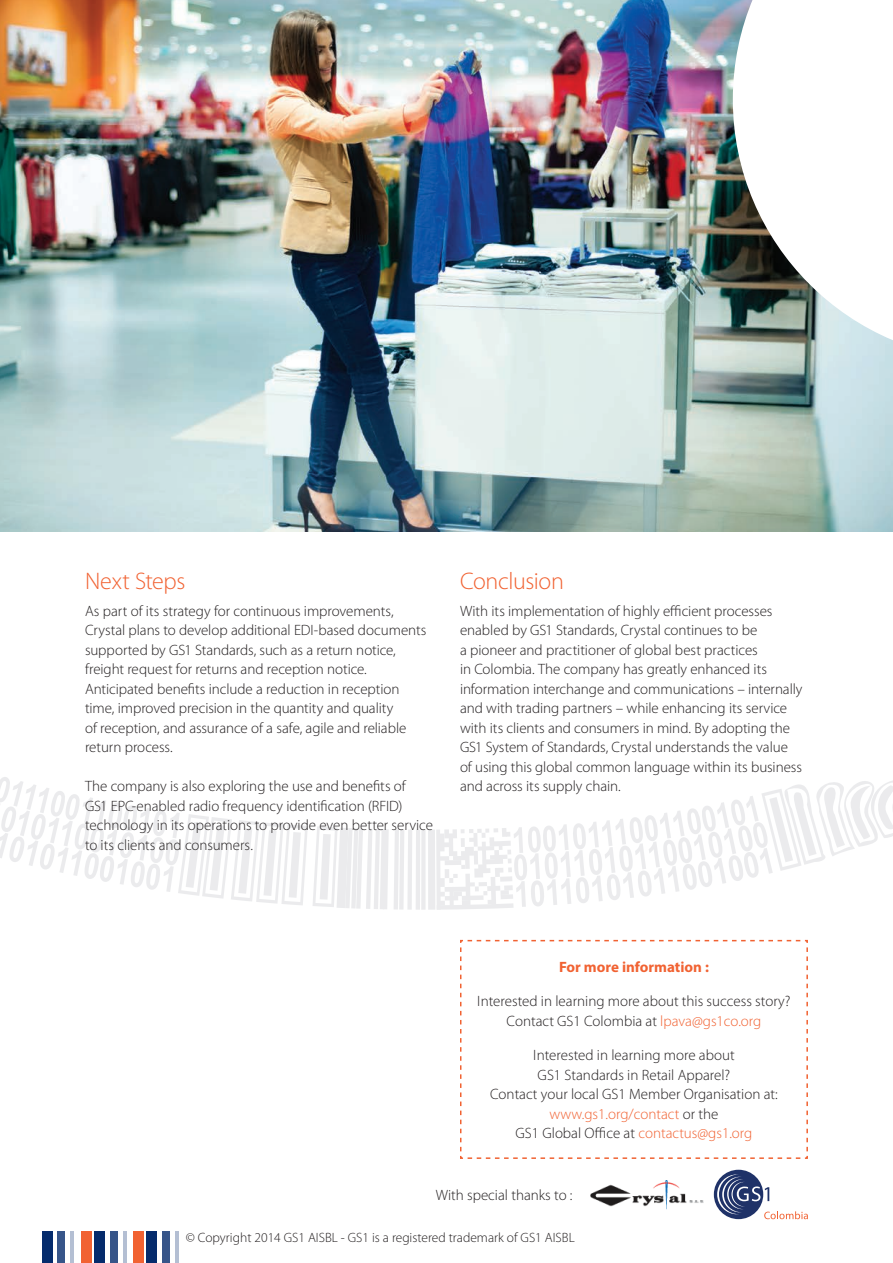
<style>
.page{position:relative;width:893px;height:1263px;background:#fff}
.page>*{position:absolute;margin:0;border:0;box-sizing:border-box;transform-origin:0 0}
._0_subhead{font:300 24px "Myriad Pro";letter-spacing:-.015em;color:#f16232}
._1_text{font:300 15px/19.5px "Myriad Pro";color:#231f20}
.t1{font:700 15px "Myriad Pro";color:#f16232}
.t2{font:300 13.5px "Myriad Pro";color:#231f20}
.s1{color:#f16232}
</style>
<div class="page">
<svg style="left:0;top:777px;width:412px;height:133px"></svg>
<hr style="left:416px;top:829px;width:4px;height:81px;background:#e6e7e9">
<div style="left:421px;top:829px;width:5px;height:81px;background:#e6e7e9"></div>
<div style="left:428px;top:829px;width:7px;height:81px;background:#e6e7e9"></div>
<svg style="left:436px;top:781px;width:457px;height:129px"></svg>
<img style="left:0;top:0;width:893px;height:531px">
<svg style="left:733px;top:0;width:160px;height:361px"></svg>
<div style="left:42px;top:1231px;width:10px;height:32px;background:#052b6c"></div>
<div style="left:95px;top:1231px;width:10px;height:32px;background:#052b6c"></div>
<div style="left:147px;top:1231px;width:10px;height:32px;background:#052b6c"></div>
<div style="left:81px;top:1231px;width:10px;height:32px;background:#f16232"></div>
<div style="left:133px;top:1231px;width:10px;height:32px;background:#f16232"></div>
<div style="left:57px;top:1231px;width:7px;height:32px;background:#375589"></div>
<div style="left:110px;top:1231px;width:7px;height:32px;background:#375589"></div>
<div style="left:162px;top:1231px;width:7px;height:32px;background:#375589"></div>
<hr style="left:71px;top:1231px;width:3px;height:32px;background:#052b6c">
<hr style="left:124px;top:1231px;width:3px;height:32px;background:#052b6c">
<hr style="left:176px;top:1231px;width:3px;height:32px;background:#052b6c">
<svg style="left:460px;top:939px;width:348px;height:220px"></svg>
<div style="left:714px;top:1170px;width:49px;height:49px;background:#1f3268;border-radius:50%"></div>
<svg style="left:717px;top:1174px;width:91px;height:45px"></svg>
<img style="left:591px;top:1181px;width:113px;height:29px">
<p class="_0_subhead" style="left:85px;top:566px;width:102px">Next Steps</p>
<p class="_1_text" style="left:85px;top:601px;width:343px">As part of its strategy for continuous improvements, Crystal plans to develop additional EDI-based documents supported by GS1 Standards, such as a return notice, freight request for returns and reception notice.<br>Anticipated benefits include a reduction in reception time, improved precision in the quantity and quality<br>of reception, and assurance of a safe, agile and reliable return process.</p>
<p class="_1_text" style="left:85px;top:776px;width:349px">The company is also exploring the use and benefits of<br>GS1 EPC-enabled radio frequency identification (RFID) technology in its operations to provide even better service to its clients and consumers.</p>
<p class="_0_subhead" style="left:460px;top:566px;width:105px">Conclusion</p>
<p class="_1_text" style="left:460px;top:601px;width:344px">With its implementation of highly efficient processes enabled by GS1 Standards, Crystal continues to be<br>a pioneer and practitioner of global best practices<br>in Colombia. The company has greatly enhanced its information interchange and communications – internally and with trading partners – while enhancing its service with its clients and consumers in mind. By adopting the GS1 System of Standards, Crystal understands the value of using this global common language within its business and across its supply chain.</p>
<p class="t1" style="left:559px;top:957px;width:151px">For more information :</p>
<p class="_1_text" style="left:477px;top:991px;width:315px">Interested in learning more about this success story?</p>
<p class="_1_text" style="left:507px;top:1011px;width:256px">Contact GS1 Colombia at <span class="s1">lpava@gs1co.org</span></p>
<p class="_1_text" style="left:533px;top:1045px;width:203px">Interested in learning more about<br>GS1 Standards in Retail Apparel?</p>
<p class="_1_text" style="left:490px;top:1084px;width:289px;text-align:center">Contact your local GS1 Member Organisation at: <span class="s1">www.gs1.org/contact</span> or the<br>GS1 Global Office at <span class="s1">contactus@gs1.org</span></p>
<p class="_1_text" style="left:436px;top:1185px;width:138px">With special thanks to :</p>
<p class="t2" style="left:186px;top:1229px;width:390px">© Copyright 2014 GS1 AISBL - GS1 is a registered trademark of GS1 AISBL</p>
</div>
